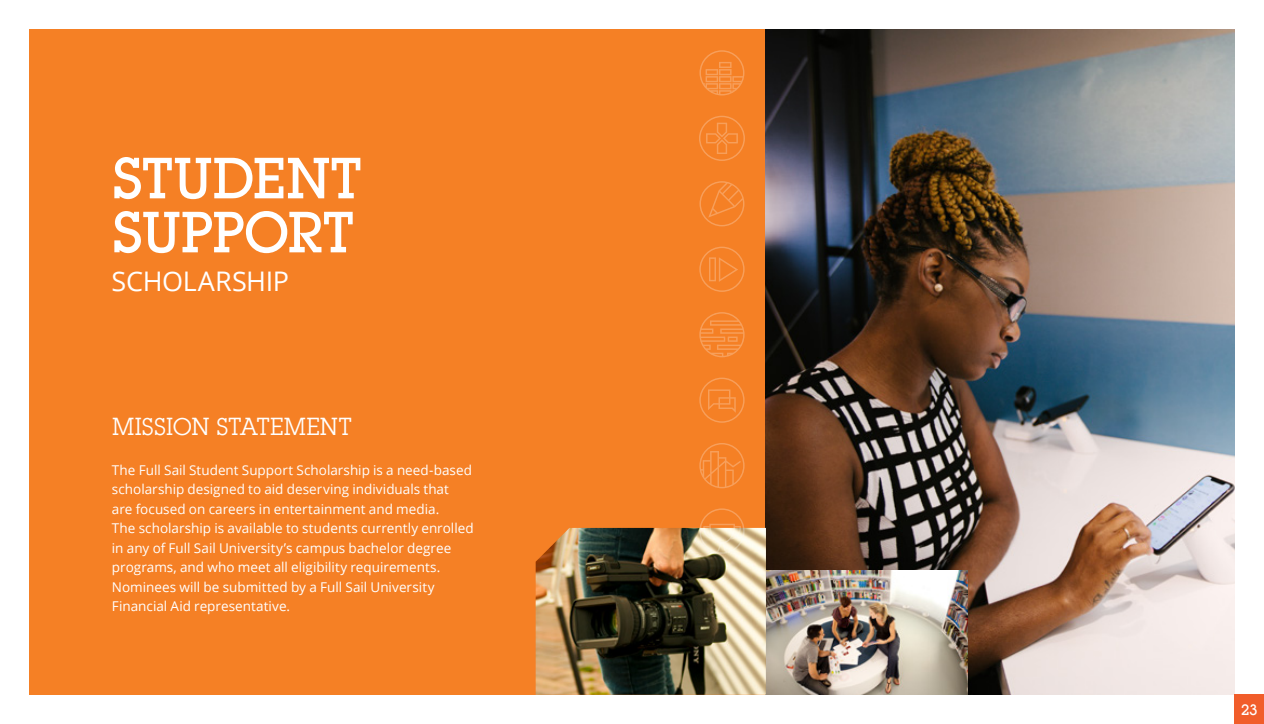
<style>
.page{position:relative;width:1264px;height:724px;background:#fff}
.page>*{position:absolute;margin:0;border:0;box-sizing:border-box;transform-origin:0 0}
.t1{font:500 57px/54px "Lubalin Graph IT Cby BT";letter-spacing:-.025em;color:#fff}
.t2{font:27px "Open Sans";letter-spacing:-.015em;color:#fff}
.t3{font:24px "Lubalin Graph IT Cby BT";letter-spacing:-.025em;color:#fff}
.t4{font:500 15px "Lubalin Graph IT Cby BT";color:#fff}
.t5{font:13.5px/19.5px "Open Sans";color:#fff}
</style>
<div class="page">
<div style="left:29px;top:29px;width:737px;height:665px;background:#f58025"></div>
<img style="left:766px;top:29px;width:468px;height:665px">
<img style="left:536px;top:528px;width:230px;height:166px">
<img style="left:766px;top:570px;width:202px;height:124px">
<svg style="left:699px;top:181px;width:45px;height:45px"></svg>
<svg style="left:699px;top:246px;width:45px;height:46px"></svg>
<svg style="left:699px;top:116px;width:46px;height:45px"></svg>
<svg style="left:699px;top:50px;width:45px;height:45px"></svg>
<svg style="left:699px;top:312px;width:45px;height:45px"></svg>
<svg style="left:699px;top:377px;width:45px;height:46px"></svg>
<svg style="left:699px;top:443px;width:45px;height:45px"></svg>
<svg style="left:699px;top:508px;width:45px;height:45px"></svg>
<div style="left:1234px;top:694px;width:30px;height:30px;background:#f15d2a"></div>
<h1 class="t1" style="left:112px;top:151px;width:253px">STUDENT<br>SUPPORT</h1>
<h2 class="t2" style="left:112px;top:263px;width:179px">SCHOLARSHIP</h2>
<h3 class="t3" style="left:112px;top:412px;width:242px">MISSION STATEMENT</h3>
<p class="t5" style="left:112px;top:459px;width:363px">The Full Sail Student Support Scholarship is a need-based scholarship designed to aid deserving individuals that<br>are focused on careers in entertainment and media.<br>The scholarship is available to students currently enrolled in any of Full Sail University’s campus bachelor degree programs, and who meet all eligibility requirements.<br>Nominees will be submitted by a Full Sail University Financial Aid representative.</p>
<p class="t4" style="left:1241px;top:700px;width:18px">23</p>
</div>
